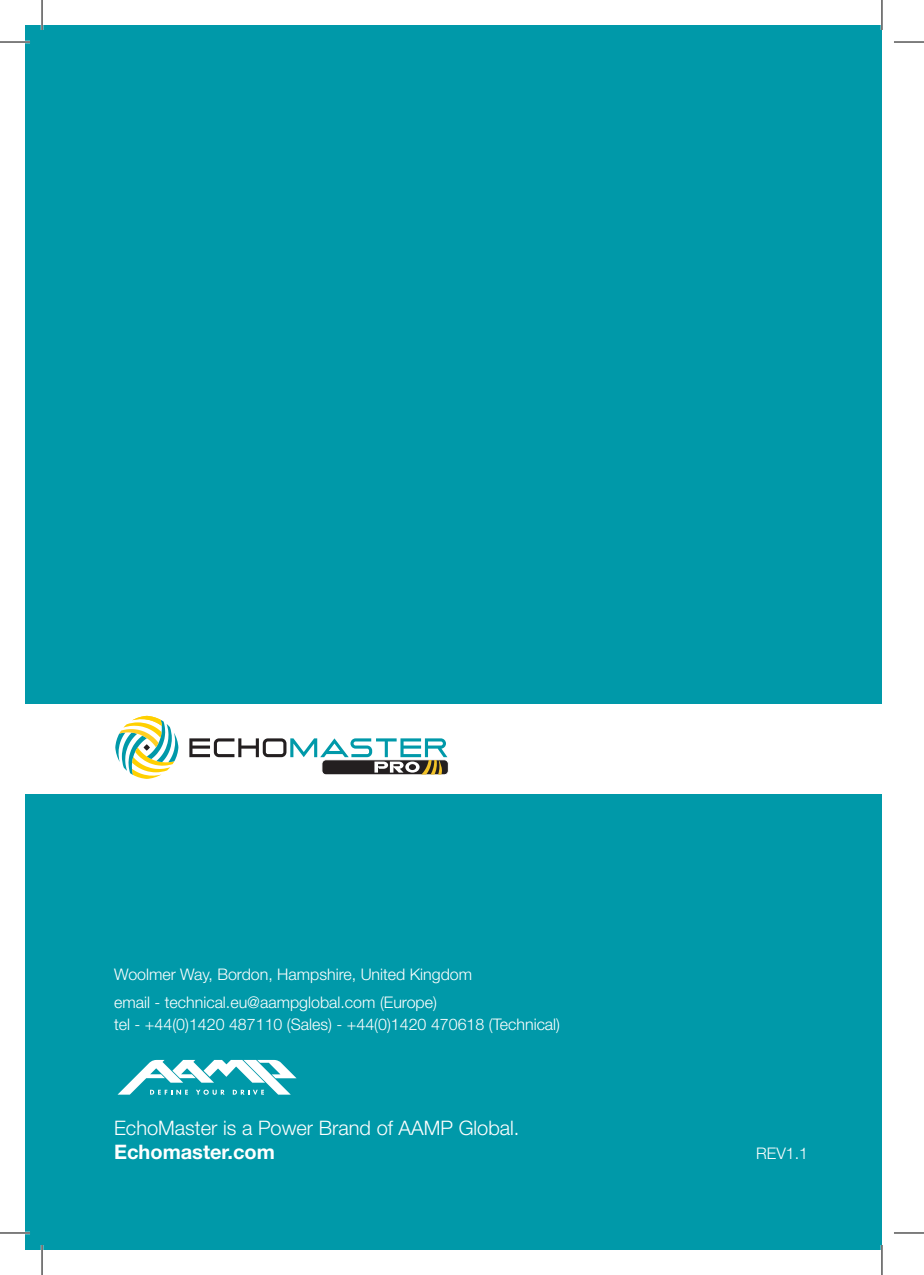
<style>
.page{position:relative;width:924px;height:1275px;background:#fff}
.page>*{position:absolute;margin:0;border:0;box-sizing:border-box;transform-origin:0 0}
.t1{font:300 20px "Helvetica Neue LT Std";color:#fff}
.t2{font:700 20px "Helvetica Neue LT Std";color:#fff}
.t3{font:300 16px "Helvetica Neue LT Std";color:#fff}
</style>
<div class="page">
<div style="left:25px;top:25px;width:856px;height:1225px;background:#0099a9"></div>
<svg style="left:118px;top:1060px;width:178px;height:34px"></svg>
<div style="left:25px;top:704px;width:856px;height:89px;background:#fff"></div>
<svg style="left:115px;top:716px;width:63px;height:63px"></svg>
<svg style="left:321px;top:759px;width:127px;height:16px"></svg>
<svg style="left:189px;top:738px;width:258px;height:36px"></svg>
<hr style="left:0;top:41px;width:30px;height:2px;background:#fff">
<hr style="left:0;top:1231px;width:30px;height:3px;background:#fff">
<hr style="left:41px;top:0;width:2px;height:30px;background:#fff">
<hr style="left:41px;top:1245px;width:2px;height:30px;background:#fff">
<hr style="left:880px;top:0;width:2px;height:30px;background:#fff">
<hr style="left:880px;top:1245px;width:2px;height:30px;background:#fff">
<hr style="left:0;top:42px;width:30px;height:1px;background:#000">
<hr style="left:893px;top:42px;width:30px;height:1px;background:#000">
<hr style="left:0;top:1232px;width:30px;height:1px;background:#000">
<hr style="left:893px;top:1232px;width:30px;height:1px;background:#000">
<hr style="left:42px;top:0;width:1px;height:30px;background:#000">
<hr style="left:42px;top:1245px;width:1px;height:30px;background:#000">
<hr style="left:881px;top:0;width:1px;height:30px;background:#000">
<hr style="left:881px;top:1245px;width:1px;height:30px;background:#000">
<p class="t3" style="left:114px;top:964px;width:359px">Woolmer Way, Bordon, Hampshire, United Kingdom</p>
<p class="t3" style="left:114px;top:992px;width:324px">email - technical.eu@aampglobal.com (Europe)</p>
<p class="t3" style="left:114px;top:1014px;width:447px">tel - +44(0)1420 487110 (Sales) - +44(0)1420 470618 (Technical)</p>
<p class="t1" style="left:114px;top:1115px;width:406px">EchoMaster is a Power Brand of AAMP Global.</p>
<p class="t2" style="left:114px;top:1139px;width:162px">Echomaster.com</p>
<p class="t3" style="left:755px;top:1143px;width:53px">REV1.1</p>
</div>
